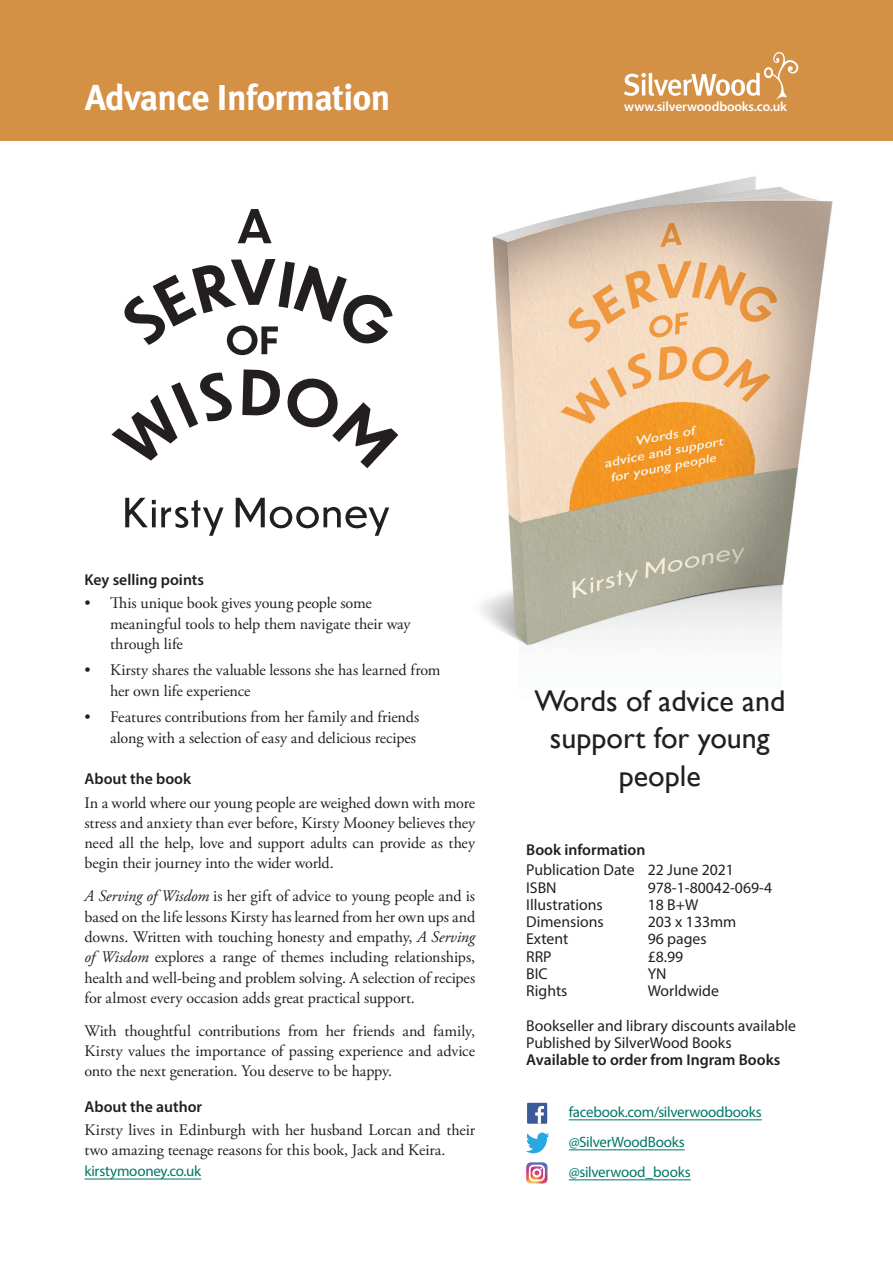
<style>
.page{position:relative;width:893px;height:1263px;background:#fff}
.page>*{position:absolute;margin:0;border:0;box-sizing:border-box;transform-origin:0 0}
.t1{font:700 36px "Meta Plus";letter-spacing:-.02em;color:#fff}
.t2{font:30px/37.5px "Gill Sans";color:#231f20;text-align:center}
.t3{font:16.2px/20.2px "Adobe Garamond Pro";letter-spacing:-.005em;color:#231f20}
.t4{font:15.75px/17.2px "Myriad Pro";color:#231f20}
.t5{font:600 15.75px "Myriad Pro";color:#231f20}
.t6{font:15px/30px "Myriad Pro";letter-spacing:-.015em;color:#007868}
.t7{font:600 13.35px "Myriad Pro";letter-spacing:-.01em;color:#fff}
.s1{font-style:italic}
</style>
<div class="page">
<img style="left:480px;top:176px;width:353px;height:470px">
<hr style="left:569px;top:1119px;width:193px;height:1px;background:#007868">
<hr style="left:569px;top:1149px;width:116px;height:1px;background:#007868">
<hr style="left:569px;top:1179px;width:122px;height:1px;background:#007868">
<div style="left:527px;top:1103px;width:20px;height:21px;background:#3c5a99"></div>
<svg style="left:535px;top:1106px;width:9px;height:18px"></svg>
<svg style="left:526px;top:1132px;width:23px;height:21px"></svg>
<svg style="left:526px;top:1162px;width:21px;height:21px"></svg>
<div style="left:0;top:0;width:893px;height:140px;background:#d49045"></div>
<hr style="left:85px;top:1178px;width:116px;height:1px;background:#007868">
<svg style="left:624px;top:52px;width:174px;height:48px"></svg>
<svg style="left:111px;top:372px;width:121px;height:89px"></svg>
<svg style="left:242px;top:369px;width:156px;height:99px"></svg>
<svg style="left:238px;top:209px;width:34px;height:34px"></svg>
<svg style="left:124px;top:259px;width:269px;height:96px"></svg>
<svg style="left:125px;top:498px;width:99px;height:38px"></svg>
<svg style="left:236px;top:498px;width:153px;height:38px"></svg>
<h1 class="t1" style="left:85px;top:76px;width:307px">Advance Information</h1>
<p class="t7" style="left:624px;top:98px;width:164px">www.silverwoodbooks.co.uk</p>
<p class="t5" style="left:85px;top:570px;width:121px">Key selling points</p>
<p class="t3" style="left:110px;top:594px;width:302px;text-indent:-26px">• This unique book gives young people some meaningful tools to help them navigate their way through life</p>
<p class="t3" style="left:110px;top:661px;width:332px;text-indent:-26px">• Kirsty shares the valuable lessons she has learned from her own life experience</p>
<p class="t3" style="left:85px;top:708px;width:336px;text-align:right">• Features contributions from her family and friends along with a selection of easy and delicious recipes</p>
<p class="t5" style="left:85px;top:769px;width:108px">About the book</p>
<p class="t3" style="left:85px;top:793px;width:392px;text-align:justify">In a world where our young people are weighed down with more stress and anxiety than ever before, Kirsty Mooney believes they need all the help, love and support adults can provide as they begin their journey into the wider world.</p>
<p class="t3" style="left:85px;top:887px;width:392px;text-align:justify"><span class="s1">A Serving of Wisdom</span> is her gift of advice to young people and is based on the life lessons Kirsty has learned from her own ups and downs. Written with touching honesty and empathy, <span class="s1">A Serving of Wisdom</span> explores a range of themes including relationships, health and well-being and problem solving. A selection of recipes for almost every occasion adds great practical support.</p>
<p class="t3" style="left:85px;top:1021px;width:392px;text-align:justify">With thoughtful contributions from her friends and family, Kirsty values the importance of passing experience and advice onto the next generation. You deserve to be happy.</p>
<p class="t5" style="left:85px;top:1096px;width:119px">About the author</p>
<p class="t3" style="left:85px;top:1120px;width:392px">Kirsty lives in Edinburgh with her husband Lorcan and their two amazing teenage reasons for this book, Jack and Keira.</p>
<p class="t6" style="left:85px;top:1156px;width:118px">kirstymooney.co.uk</p>
<h2 class="t2" style="left:534px;top:682px;width:252px">Words of advice and support for young people</h2>
<p class="t5" style="left:526px;top:840px;width:121px">Book information</p>
<p class="t4" style="left:526px;top:861px;width:209px">Publication Date 22 June 2021<br>ISBN</p>
<p class="t4" style="left:648px;top:878px;width:126px">978-1-80042-069-4</p>
<p class="t4" style="left:526px;top:896px;width:78px">Illustrations</p>
<p class="t4" style="left:648px;top:896px;width:52px">18 B+W</p>
<p class="t4" style="left:526px;top:913px;width:79px">Dimensions</p>
<p class="t4" style="left:648px;top:913px;width:90px">203 x 133mm</p>
<p class="t4" style="left:526px;top:930px;width:44px">Extent</p>
<p class="t4" style="left:648px;top:930px;width:60px">96 pages</p>
<p class="t4" style="left:526px;top:947px;width:27px">RRP</p>
<p class="t4" style="left:648px;top:947px;width:37px">£8.99</p>
<p class="t4" style="left:526px;top:965px;width:23px">BIC</p>
<p class="t4" style="left:648px;top:965px;width:20px">YN</p>
<p class="t4" style="left:526px;top:982px;width:43px">Rights</p>
<p class="t4" style="left:526px;top:973px;width:271px;line-height:34.5px;text-indent:121px">Worldwide<br>Bookseller and library discounts available</p>
<p class="t4" style="left:526px;top:1034px;width:207px">Published by SilverWood Books</p>
<p class="t5" style="left:526px;top:1050px;width:256px">Available to order from Ingram Books</p>
<p class="t6" style="left:569px;top:1096px;width:195px">facebook.com/silverwoodbooks @SilverWoodBooks @silverwood_books</p>
</div>
